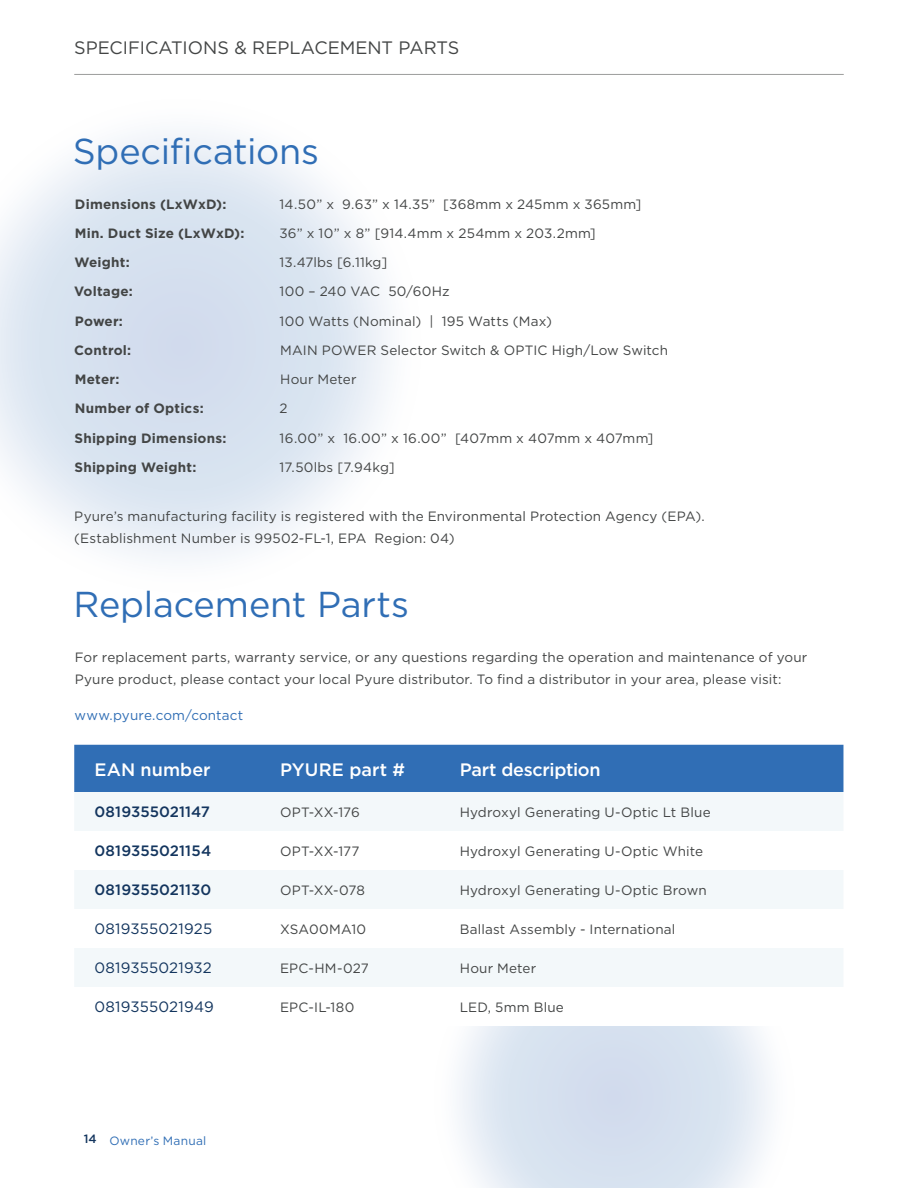
<style>
.page{position:relative;width:918px;height:1188px;background:#fff}
.page>*{position:absolute;margin:0;border:0;box-sizing:border-box;transform-origin:0 0}
.t1{font:36px "Gotham";letter-spacing:-.005em;color:#306eb5}
.t2{font:18px "Gotham";color:#434545}
.Body_Copy{font:500 18px "Gotham";color:#fff}
.Body_Copy-2{font:500 18px "Gotham";letter-spacing:-.02em;color:#fff}
.Body_Copy-3{font:500 15px "Gotham";letter-spacing:.005em;color:#13355e}
.Body_Copy-4{font:15px "Gotham";letter-spacing:.01em;color:#13355e}
.Body_Copy-5{font:13.5px/22.5px "Gotham";letter-spacing:.01em;color:#434545}
.Table_body_-_regular{font:13.5px/22.5px "Gotham";letter-spacing:.01em;color:#434545}
.Body_Copy-6{font:700 13.5px "Gotham";letter-spacing:.015em;color:#434545}
.Body_Copy-7{font:13.5px "Gotham";letter-spacing:.01em;color:#306eb5}
.t3{font:12px "Gotham";letter-spacing:.02em;color:#306eb5}
.s1{font-weight:500;color:#13355e}
</style>
<div class="page">
<svg style="left:0;top:133px;width:388px;height:426px"></svg>
<svg style="left:459px;top:1026px;width:311px;height:162px"></svg>
<div style="left:74px;top:745px;width:769px;height:47px;background:#306eb5"></div>
<div style="left:75px;top:792px;width:768px;height:39px;background:#f3f8fa"></div>
<svg style="left:75px;top:870px;width:768px;height:117px;fill:#f3f8fa"></svg>
<hr style="left:74px;top:74px;width:770px;height:1px;background:#9c9d9c">
<p class="t2" style="left:74px;top:36px;width:387px">SPECIFICATIONS &amp; REPLACEMENT PARTS</p>
<p class="t1" style="left:73px;top:128px;width:248px">Specifications</p>
<p class="Body_Copy-6" style="left:75px;top:195px;width:153px">Dimensions (LxWxD):</p>
<p class="Body_Copy-6" style="left:75px;top:224px;width:171px">Min. Duct Size (LxWxD):</p>
<p class="Body_Copy-6" style="left:74px;top:254px;width:57px">Weight:</p>
<p class="Body_Copy-6" style="left:74px;top:283px;width:60px">Voltage:</p>
<p class="Body_Copy-6" style="left:75px;top:312px;width:50px">Power:</p>
<p class="Body_Copy-6" style="left:74px;top:341px;width:58px">Control:</p>
<p class="Body_Copy-6" style="left:75px;top:371px;width:46px">Meter:</p>
<p class="Body_Copy-6" style="left:75px;top:400px;width:130px">Number of Optics:</p>
<p class="Body_Copy-6" style="left:75px;top:429px;width:153px">Shipping Dimensions:</p>
<p class="Body_Copy-6" style="left:75px;top:458px;width:123px">Shipping Weight:</p>
<p class="Body_Copy-5" style="left:280px;top:192px;width:363px">14.50” x 9.63” x 14.35” [368mm x 245mm x 365mm]</p>
<p class="Body_Copy-5" style="left:279px;top:222px;width:318px">36” x 10” x 8” [914.4mm x 254mm x 203.2mm]</p>
<p class="Body_Copy-5" style="left:280px;top:251px;width:109px">13.47lbs [6.11kg]</p>
<p class="Body_Copy-5" style="left:280px;top:280px;width:171px">100 – 240 VAC 50/60Hz</p>
<p class="Body_Copy-5" style="left:280px;top:309px;width:274px">100 Watts (Nominal) | 195 Watts (Max)</p>
<p class="Body_Copy-5" style="left:280px;top:339px;width:389px">MAIN POWER Selector Switch &amp; OPTIC High/Low Switch</p>
<p class="Body_Copy-5" style="left:280px;top:368px;width:78px">Hour Meter</p>
<p class="Body_Copy-5" style="left:280px;top:397px;width:10px">2</p>
<p class="Body_Copy-5" style="left:280px;top:426px;width:375px">16.00” x 16.00” x 16.00” [407mm x 407mm x 407mm]</p>
<p class="Body_Copy-5" style="left:280px;top:456px;width:117px">17.50lbs [7.94kg]</p>
<p class="Table_body_-_regular" style="left:74px;top:504px;width:632px">Pyure’s manufacturing facility is registered with the Environmental Protection Agency (EPA). (Establishment Number is 99502-FL-1, EPA Region: 04)</p>
<p class="t1" style="left:74px;top:581px;width:337px">Replacement Parts</p>
<p class="Body_Copy-5" style="left:75px;top:645px;width:734px">For replacement parts, warranty service, or any questions regarding the operation and maintenance of your<br>Pyure product, please contact your local Pyure distributor. To find a distributor in your area, please visit:</p>
<p class="Body_Copy-7" style="left:74px;top:707px;width:170px">www.pyure.com/contact</p>
<p class="Body_Copy" style="left:94px;top:757px;width:118px">EAN number</p>
<p class="Body_Copy" style="left:280px;top:757px;width:127px">PYURE part #</p>
<p class="Body_Copy-2" style="left:460px;top:757px;width:142px">Part description</p>
<p class="Body_Copy-3" style="left:94px;top:802px;width:117px">0819355021147</p>
<p class="Body_Copy-5" style="left:280px;top:801px;width:81px">OPT-XX-176</p>
<p class="Table_body_-_regular" style="left:460px;top:801px;width:252px">Hydroxyl Generating U-Optic Lt Blue</p>
<p class="Body_Copy-3" style="left:94px;top:841px;width:118px">0819355021154</p>
<p class="Body_Copy-5" style="left:280px;top:840px;width:81px">OPT-XX-177</p>
<p class="Table_body_-_regular" style="left:460px;top:840px;width:245px">Hydroxyl Generating U-Optic White</p>
<p class="Body_Copy-3" style="left:94px;top:880px;width:118px">0819355021130</p>
<p class="Body_Copy-5" style="left:280px;top:879px;width:86px">OPT-XX-078</p>
<p class="Table_body_-_regular" style="left:460px;top:879px;width:248px">Hydroxyl Generating U-Optic Brown</p>
<p class="Body_Copy-4" style="left:94px;top:920px;width:119px">0819355021925</p>
<p class="Body_Copy-5" style="left:280px;top:918px;width:88px">XSA00MA10</p>
<p class="Table_body_-_regular" style="left:460px;top:918px;width:217px">Ballast Assembly - International</p>
<p class="Body_Copy-4" style="left:94px;top:959px;width:119px">0819355021932</p>
<p class="Body_Copy-5" style="left:280px;top:957px;width:90px">EPC-HM-027</p>
<p class="Body_Copy-5" style="left:460px;top:957px;width:78px">Hour Meter</p>
<p class="Body_Copy-4" style="left:94px;top:998px;width:121px">0819355021949</p>
<p class="Body_Copy-5" style="left:280px;top:996px;width:76px">EPC-IL-180</p>
<p class="Body_Copy-5" style="left:460px;top:996px;width:106px">LED, 5mm Blue</p>
<p class="t3" style="left:84px;top:1133px;width:124px"><span class="s1">14</span> Owner’s Manual</p>
</div>
